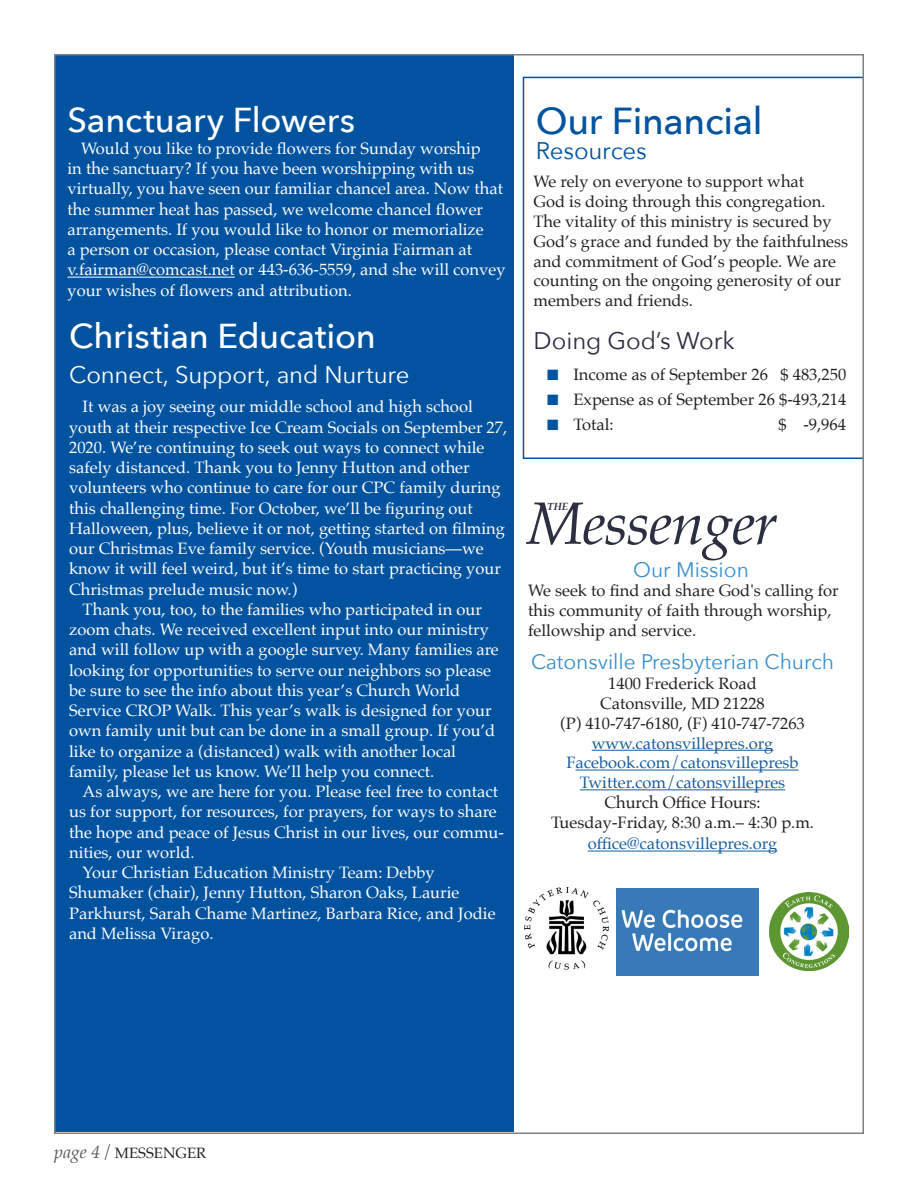
<style>
.page{position:relative;width:918px;height:1188px;background:#fff}
.page>*{position:absolute;margin:0;border:0;box-sizing:border-box;transform-origin:0 0}
.t1{font:italic 60px "Palatino";letter-spacing:-.02em;color:#2b2f41}
.Box_04_Top{font:500 37.5px "Avenir Next";letter-spacing:-.01em;color:#0153a0}
.Box_04_Top-2{font:500 34.5px "Avenir Next";letter-spacing:-.005em;color:#fff}
.Body_Text{font:24px "Avenir Next";letter-spacing:-.005em;color:#fff}
.San_Serif_Headline_2{font:24px "Avenir Next";color:#2b2d41}
.Box_04_Top-3{font:24px "Avenir Next";letter-spacing:-.005em;color:#0153a0}
.t2{font:21px "Avenir Next";color:#398fcd}
.t3{font:16.5px/20.2px "Palatino";color:#fff}
.Body_Front_Page_Intr{font:16.5px/19.8px "Palatino";color:#231f20}
.t4{font:16.5px "Palatino";color:#175d9e}
.t5{font:15px "Palatino";color:#231f20}
.t6{font:italic 700 10.5px "Palatino";color:#2b2f41}
.s1{color:#0153a0}
.s2{font-style:italic;font-size:18px;color:#57585a}
</style>
<div class="page">
<div style="left:56px;top:56px;width:458px;height:1076px;background:#0153a0"></div>
<hr style="left:592px;top:750px;width:181px;height:1px;background:#175d9e">
<hr style="left:576px;top:770px;width:223px;height:1px;background:#175d9e">
<hr style="left:580px;top:789px;width:205px;height:1px;background:#175d9e">
<hr style="left:588px;top:851px;width:189px;height:1px;background:#175d9e">
<img style="left:525px;top:887px;width:83px;height:82px">
<img style="left:617px;top:888px;width:142px;height:88px">
<img style="left:769px;top:892px;width:80px;height:78px">
<div style="left:523px;top:77px;width:341px;height:382px;border:2px solid #0153a0"></div>
<hr style="left:68px;top:277px;width:167px;height:1px;background:#fff">
<p class="Box_04_Top-2" style="left:68px;top:90px;width:289px">Sanctuary Flowers</p>
<p class="t3" style="left:68px;top:138px;width:440px;text-indent:14px">Would you like to provide flowers for Sunday worship<br>in the sanctuary? If you have been worshipping with us virtually, you have seen our familiar chancel area. Now that the summer heat has passed, we welcome chancel flower arrangements. If you would like to honor or memorialize<br>a person or occasion, please contact Virginia Fairman at v.fairman@comcast.net or 443-636-5559, and she will convey your wishes of flowers and attribution.</p>
<p class="Box_04_Top-2" style="left:69px;top:306px;width:308px">Christian Education</p>
<p class="Body_Text" style="left:69px;top:354px;width:342px">Connect, Support, and Nurture</p>
<p class="t3" style="left:69px;top:396px;width:440px;text-indent:14px">It was a joy seeing our middle school and high school youth at their respective Ice Cream Socials on September 27, 2020. We’re continuing to seek out ways to connect while safely distanced. Thank you to Jenny Hutton and other volunteers who continue to care for our CPC family during this challenging time. For October, we’ll be figuring out Halloween, plus, believe it or not, getting started on filming our Christmas Eve family service. (Youth musicians—we know it will feel weird, but it’s time to start practicing your Christmas prelude music now.)</p>
<p class="t3" style="left:69px;top:599px;width:431px;text-indent:14px">Thank you, too, to the families who participated in our zoom chats. We received excellent input into our ministry and will follow up with a google survey. Many families are looking for opportunities to serve our neighbors so please be sure to see the info about this year’s Church World Service CROP Walk. This year’s walk is designed for your own family unit but can be done in a small group. If you’d like to organize a (distanced) walk with another local family, please let us know. We’ll help you connect.</p>
<p class="t3" style="left:69px;top:781px;width:436px;text-indent:14px">As always, we are here for you. Please feel free to contact us for support, for resources, for prayers, for ways to share the hope and peace of Jesus Christ in our lives, our commu&shy;nities, our world.</p>
<p class="t3" style="left:69px;top:862px;width:428px;text-indent:14px">Your Christian Education Ministry Team: Debby Shumaker (chair), Jenny Hutton, Sharon Oaks, Laurie Parkhurst, Sarah Chame Martinez, Barbara Rice, and Jodie and Melissa Virago.</p>
<p class="Box_04_Top" style="left:536px;top:89px;width:228px">Our Financial</p>
<p class="Box_04_Top-3" style="left:536px;top:131px;width:113px">Resources</p>
<p class="Body_Front_Page_Intr" style="left:534px;top:172px;width:316px">We rely on everyone to support what<br>God is doing through this congregation.<br>The vitality of this ministry is secured by God’s grace and funded by the faithfulness and commitment of God’s people. We are counting on the ongoing generosity of our members and friends.</p>
<p class="San_Serif_Headline_2" style="left:534px;top:321px;width:203px">Doing God’s Work</p>
<p class="Body_Front_Page_Intr" style="left:547px;top:364px;width:301px"><span class="s1">■</span> Income as of September 26 $ 483,250</p>
<p class="Body_Front_Page_Intr" style="left:547px;top:390px;width:301px"><span class="s1">■</span> Expense as of September 26 $-493,214</p>
<p class="Body_Front_Page_Intr" style="left:547px;top:415px;width:68px"><span class="s1">■</span> Total:</p>
<p class="Body_Front_Page_Intr" style="left:779px;top:415px;width:69px">$ -9,964</p>
<p class="t1" style="left:527px;top:473px;width:252px">Messenger</p>
<p class="t6" style="left:547px;top:497px;width:22px">THE</p>
<p class="t2" style="left:633px;top:552px;width:117px">Our Mission</p>
<p class="Body_Front_Page_Intr" style="left:528px;top:581px;width:312px">We seek to find and share God's calling for this community of faith through worship, fellowship and service.</p>
<p class="t2" style="left:531px;top:644px;width:305px">Catonsville Presbyterian Church</p>
<p class="Body_Front_Page_Intr" style="left:608px;top:674px;width:150px">1400 Frederick Road</p>
<p class="Body_Front_Page_Intr" style="left:600px;top:693px;width:166px">Catonsville, MD 21228</p>
<p class="Body_Front_Page_Intr" style="left:560px;top:713px;width:246px">(P) 410-747-6180, (F) 410-747-7263</p>
<p class="t4" style="left:592px;top:729px;width:183px">www.catonsvillepres.org</p>
<p class="t4" style="left:566px;top:749px;width:234px">Facebook.com/catonsvillepresb</p>
<p class="t4" style="left:580px;top:769px;width:207px">Twitter.com/catonsvillepres</p>
<p class="Body_Front_Page_Intr" style="left:551px;top:792px;width:265px;text-align:center">Church Office Hours:<br>Tuesday-Friday, 8:30 a.m.– 4:30 p.m.</p>
<p class="t4" style="left:588px;top:830px;width:191px">office@catonsvillepres.org</p>
<p class="t5" style="left:54px;top:1140px;width:154px"><span class="s2">page 4 /</span> MESSENGER</p>
</div>
